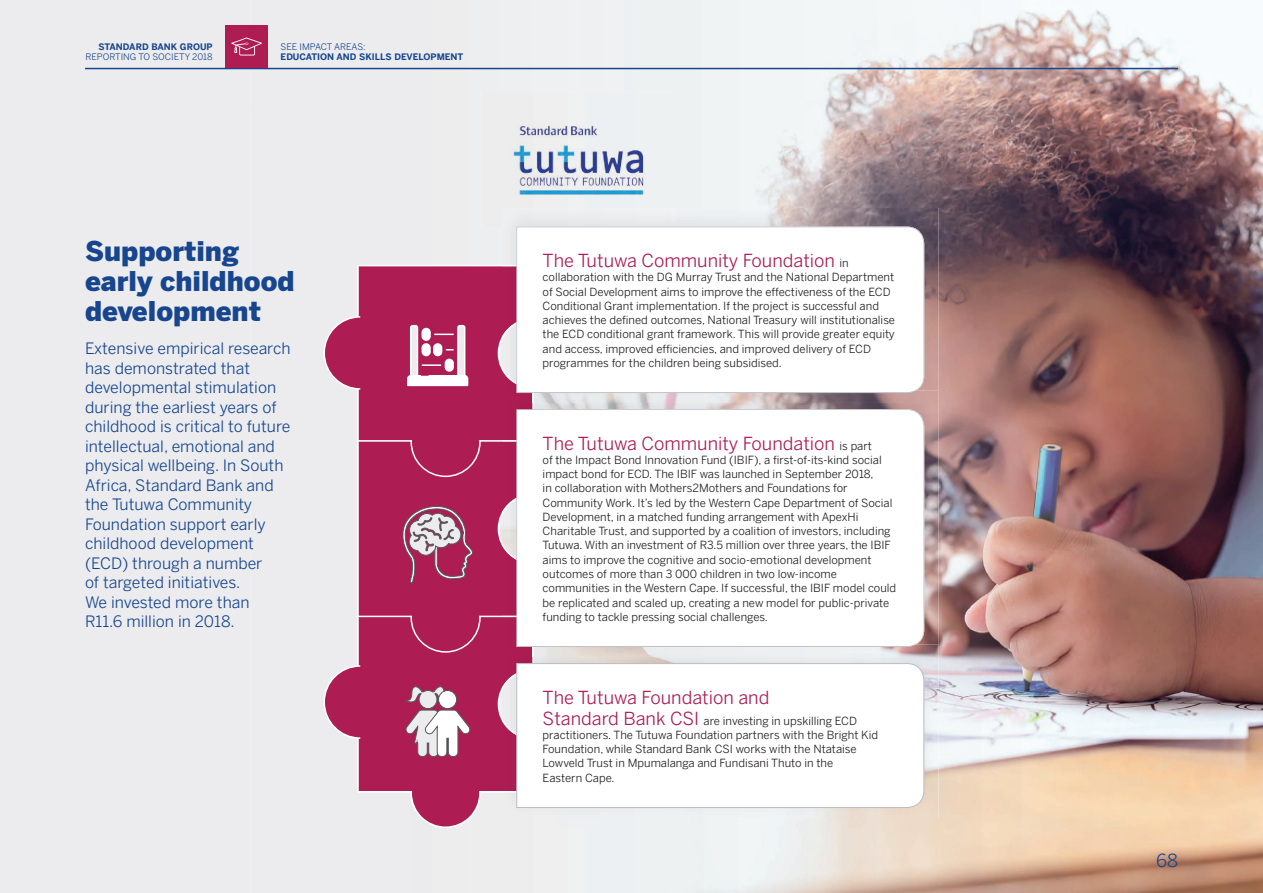
<style>
.page{position:relative;width:1263px;height:893px;background:#fff}
.page>*{position:absolute;margin:0;border:0;box-sizing:border-box;transform-origin:0 0}
.t1{font:900 27px/30px "Benton Sans";color:#17468e}
.t2{font:18px "Benton Sans";color:#ad1d54}
.t3{font:18px "Benton Sans";color:#17468e}
.t4{font:15.75px/19.5px "Benton Sans";color:#17468e}
.t5{font:11.25px/14.2px "Benton Sans";color:#231f20}
.t6{font:700 9px "Benton Sans";color:#17468e}
.t7{font:9px "Benton Sans";color:#17468e}
.s1{font-size:11.25px;color:#231f20}
.s2{font-size:18px;color:#ad1d54}
</style>
<div class="page">
<div style="left:0;top:0;width:251px;height:893px;background:#ececee"></div>
<img style="left:943px;top:0;width:320px;height:893px">
<img style="left:624px;top:0;width:319px;height:210px">
<img style="left:890px;top:210px;width:53px;height:683px">
<img style="left:482px;top:92px;width:193px;height:136px">
<img style="left:502px;top:208px;width:436px;height:183px">
<div style="left:502px;top:208px;width:173px;height:20px;background:#ebecee"></div>
<svg style="left:516px;top:227px;width:408px;height:164px"></svg>
<img style="left:534px;top:403px;width:404px;height:38px">
<img style="left:924px;top:441px;width:14px;height:204px">
<img style="left:534px;top:391px;width:404px;height:12px">
<img style="left:534px;top:391px;width:382px;height:2px">
<svg style="left:534px;top:409px;width:390px;height:236px"></svg>
<img style="left:534px;top:657px;width:404px;height:161px">
<img style="left:534px;top:645px;width:404px;height:12px">
<img style="left:534px;top:645px;width:382px;height:2px">
<svg style="left:534px;top:663px;width:391px;height:145px"></svg>
<svg style="left:323px;top:265px;width:211px;height:563px;background:#c26388"></svg>
<hr style="left:85px;top:68px;width:1093px;height:1px;background:#17468e">
<div style="left:225px;top:25px;width:43px;height:43px;background:#ad1d54"></div>
<svg style="left:231px;top:38px;width:31px;height:18px"></svg>
<p class="t6" style="left:99px;top:41px;width:116px">STANDARD BANK GROUP</p>
<p class="t7" style="left:85px;top:52px;width:129px">REPORTING TO SOCIETY 2018</p>
<p class="t7" style="left:281px;top:41px;width:87px">SEE IMPACT AREAS:</p>
<p class="t6" style="left:281px;top:52px;width:184px">EDUCATION AND SKILLS DEVELOPMENT</p>
<h1 class="t1" style="left:85px;top:236px;width:211px">Supporting early childhood development</h1>
<p class="t4" style="left:85px;top:339px;width:207px">Extensive empirical research has demonstrated that developmental stimulation during the earliest years of childhood is critical to future intellectual, emotional and physical wellbeing. In South<br>Africa, Standard Bank and the Tutuwa Community<br>Foundation support early childhood development (ECD) through a number<br>of targeted initiatives.<br>We invested more than<br>R11.6 million in 2018.</p>
<h2 class="t2" style="left:543px;top:250px;width:308px">The Tutuwa Community Foundation <span class="s1">in</span></h2>
<p class="t5" style="left:543px;top:270px;width:354px">collaboration with the DG Murray Trust and the National Department of Social Development aims to improve the effectiveness of the ECD Conditional Grant implementation. If the project is successful and achieves the defined outcomes, National Treasury will institutionalise the ECD conditional grant framework. This will provide greater equity and access, improved efficiencies, and improved delivery of ECD programmes for the children being subsidised.</p>
<h2 class="t2" style="left:543px;top:432px;width:331px">The Tutuwa Community Foundation <span class="s1">is part</span></h2>
<p class="t5" style="left:543px;top:453px;width:355px">of the Impact Bond Innovation Fund (IBIF), a first-of-its-kind social impact bond for ECD. The IBIF was launched in September 2018,<br>in collaboration with Mothers2Mothers and Foundations for Community Work. It’s led by the Western Cape Department of Social Development, in a matched funding arrangement with ApexHi Charitable Trust, and supported by a coalition of investors, including Tutuwa. With an investment of R3.5 million over three years, the IBIF aims to improve the cognitive and socio-emotional development outcomes of more than 3 000 children in two low-income communities in the Western Cape. If successful, the IBIF model could be replicated and scaled up, creating a new model for public-private funding to tackle pressing social challenges.</p>
<h2 class="t2" style="left:543px;top:686px;width:228px">The Tutuwa Foundation and</h2>
<p class="t5" style="left:543px;top:713px;width:337px"><span class="s2">Standard Bank CSI</span> are investing in upskilling ECD practitioners. The Tutuwa Foundation partners with the Bright Kid Foundation, while Standard Bank CSI works with the Ntataise Lowveld Trust in Mpumalanga and Fundisani Thuto in the<br>Eastern Cape.</p>
<h2 class="t3" style="left:1156px;top:850px;width:23px">68</h2>
</div>
